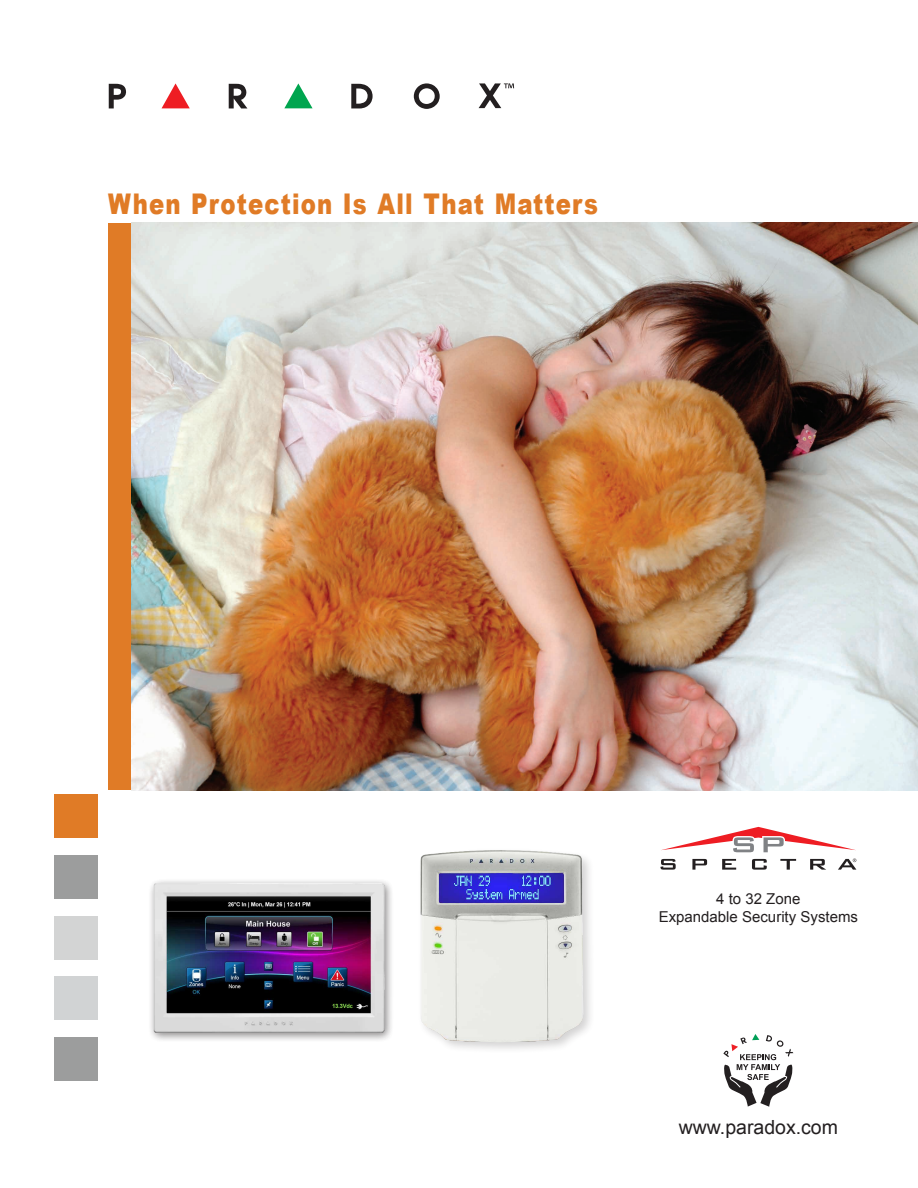
<style>
.page{position:relative;width:918px;height:1188px;background:#fff}
.page>*{position:absolute;margin:0;border:0;box-sizing:border-box;transform-origin:0 0}
.t1{font:900 28.5px "Arial";letter-spacing:.05em;color:#e07b26;scale:.8 1}
.texte{font:19.5px "Arial";color:#231f20}
.t2{font:15px "Arial";color:#231f20}
</style>
<div class="page">
<div style="left:54px;top:1037px;width:43px;height:43px;background:#9c9d9d"></div>
<div style="left:54px;top:976px;width:43px;height:44px;background:#d1d3d4"></div>
<div style="left:54px;top:916px;width:43px;height:43px;background:#d3d4d4"></div>
<div style="left:54px;top:855px;width:43px;height:44px;background:#9c9d9d"></div>
<div style="left:54px;top:795px;width:43px;height:43px;background:#e07b26"></div>
<div style="left:114px;top:223px;width:17px;height:567px;background:#e07b26"></div>
<div style="left:108px;top:223px;width:6px;height:567px;background:#e07b26"></div>
<svg style="left:284px;top:83px;width:29px;height:25px"></svg>
<svg style="left:162px;top:83px;width:28px;height:25px"></svg>
<svg style="left:109px;top:84px;width:17px;height:24px"></svg>
<svg style="left:229px;top:84px;width:18px;height:24px"></svg>
<svg style="left:351px;top:84px;width:22px;height:24px"></svg>
<svg style="left:414px;top:83px;width:26px;height:26px"></svg>
<svg style="left:479px;top:83px;width:35px;height:25px"></svg>
<img style="left:420px;top:850px;width:170px;height:199px">
<svg style="left:660px;top:859px;width:16px;height:11px"></svg>
<svg style="left:692px;top:859px;width:15px;height:11px"></svg>
<svg style="left:722px;top:859px;width:14px;height:11px"></svg>
<svg style="left:752px;top:859px;width:15px;height:11px"></svg>
<svg style="left:780px;top:859px;width:16px;height:11px"></svg>
<svg style="left:810px;top:859px;width:16px;height:11px"></svg>
<svg style="left:838px;top:858px;width:18px;height:12px"></svg>
<svg style="left:661px;top:827px;width:195px;height:25px"></svg>
<img style="left:131px;top:223px;width:787px;height:567px">
<img style="left:150px;top:881px;width:242px;height:159px">
<svg style="left:723px;top:1034px;width:70px;height:73px"></svg>
<p class="t1" style="left:108px;top:183px;width:614px">When Protection Is All That Matters</p>
<p class="t2" style="left:716px;top:889px;width:86px">4 to 32 Zone</p>
<p class="t2" style="left:659px;top:907px;width:201px">Expandable Security Systems</p>
<p class="texte" style="left:679px;top:1115px;width:161px">www.paradox.com</p>
</div>
